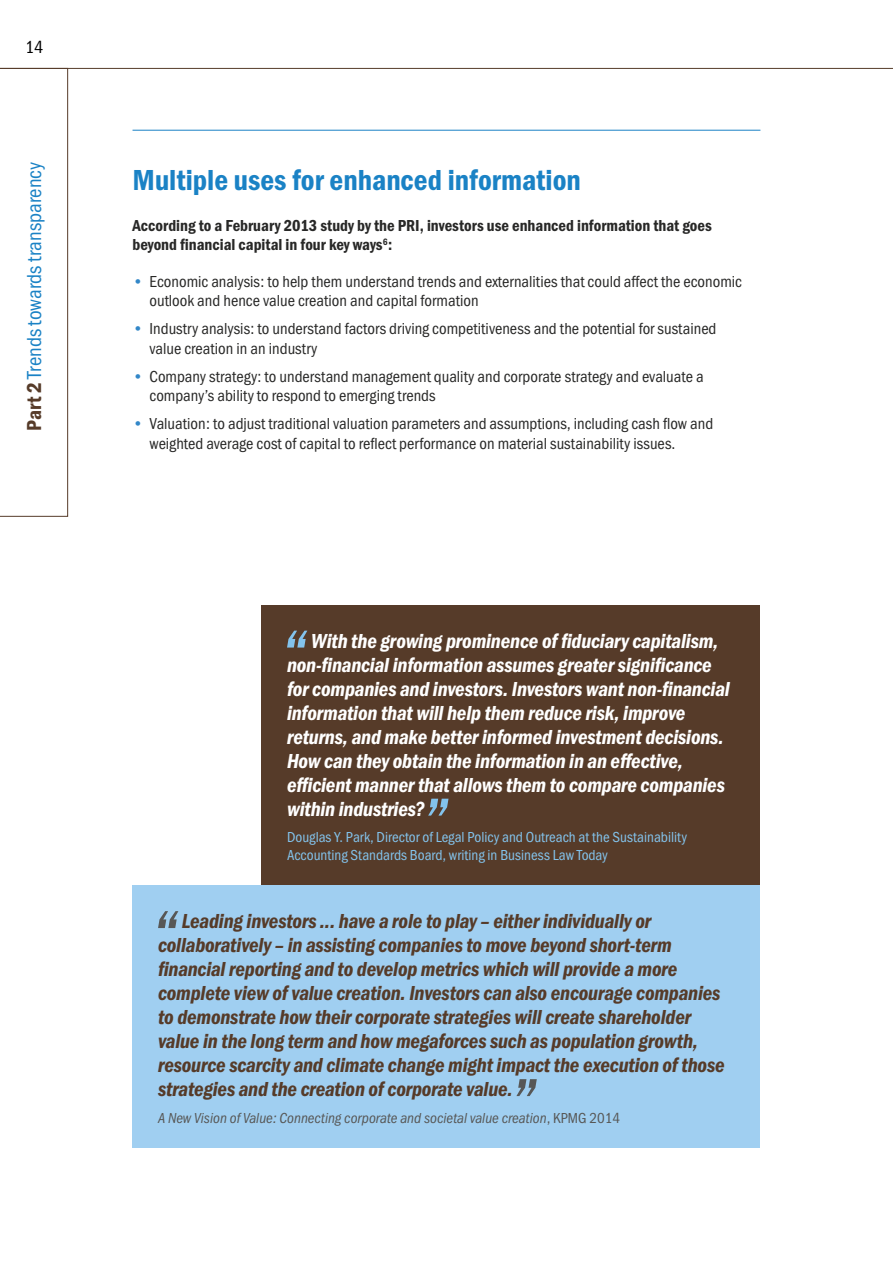
<style>
.page{position:relative;width:893px;height:1263px;background:#fff}
.page>*{position:absolute;margin:0;border:0;box-sizing:border-box;transform-origin:0 0}
.t1{font:30px "Franklin Gothic URW Con Dem";color:#1a82c5}
.t2{font:21px/24px "Franklin Gothic URW Con Dem Ita";letter-spacing:-.01em;color:#563b29}
.t3{font:21px/24px "Franklin Gothic URW Con Dem Ita";letter-spacing:-.01em;color:#fff}
.t4{font:21px "Franklin Gothic URW Con Boo";color:#1a82c5}
.t5{font:18px "Franklin Gothic URW Con Boo";color:#000}
.t6{font:16.5px/19.5px "Franklin Gothic URW Con Boo";color:#282827}
.t7{font:16.5px/19.5px "Franklin Gothic URW Con Dem";color:#282827}
.t8{font:15px/18px "Franklin Gothic URW Con Boo";color:#83c3ec}
.t9{font:15px "Franklin Gothic URW Con Boo Ita";color:#575756}
.s1{font-family:"Franklin Gothic URW Con Dem";color:#563b29}
.s2{color:#3287c8}
.s3{font-family:"Franklin Gothic URW Con Boo"}
</style>
<div class="page">
<svg style="left:0;top:69px;width:68px;height:448px"></svg>
<hr style="left:133px;top:130px;width:627px;height:1px;background:#1a82c5">
<div style="left:261px;top:605px;width:499px;height:281px;background:#563b29"></div>
<svg style="left:287px;top:631px;width:20px;height:16px"></svg>
<svg style="left:428px;top:799px;width:20px;height:16px"></svg>
<div style="left:133px;top:886px;width:627px;height:262px;background:#a0cff1"></div>
<svg style="left:158px;top:911px;width:20px;height:17px"></svg>
<svg style="left:516px;top:1079px;width:21px;height:17px"></svg>
<hr style="left:0;top:68px;width:893px;height:1px;background:#563b29">
<p class="t5" style="left:25px;top:36px;width:20px">14</p>
<p class="t4" style="left:21px;top:431px;width:270px;rotate:-90deg"><span class="s1">Part 2</span> Trends towards transparency</p>
<h1 class="t1" style="left:133px;top:160px;width:450px">Multiple uses for enhanced information</h1>
<p class="t7" style="left:133px;top:215px;width:581px">According to a February 2013 study by the PRI, investors use enhanced information that goes beyond financial capital in four key ways<sup>6</sup>:</p>
<p class="t6" style="left:150px;top:271px;width:594px;text-indent:-17px"><span class="s2">•</span> Economic analysis: to help them understand trends and externalities that could affect the economic outlook and hence value creation and capital formation</p>
<p class="t6" style="left:150px;top:319px;width:568px;text-indent:-17px"><span class="s2">•</span> Industry analysis: to understand factors driving competitiveness and the potential for sustained value creation in an industry</p>
<p class="t6" style="left:150px;top:366px;width:556px;text-indent:-17px"><span class="s2">•</span> Company strategy: to understand management quality and corporate strategy and evaluate a company’s ability to respond to emerging trends</p>
<p class="t6" style="left:150px;top:414px;width:565px;text-indent:-17px"><span class="s2">•</span> Valuation: to adjust traditional valuation parameters and assumptions, including cash flow and weighted average cost of capital to reflect performance on material sustainability issues.</p>
<p class="t3" style="left:287px;top:629px;width:444px;text-indent:24px">With the growing prominence of fiduciary capitalism, non-financial information assumes greater significance for companies and investors. Investors want non-financial information that will help them reduce risk, improve returns, and make better informed investment decisions.<br>How can they obtain the information in an effective, efficient manner that allows them to compare companies within industries?</p>
<p class="t8" style="left:287px;top:828px;width:402px">Douglas Y. Park, Director of Legal Policy and Outreach at the Sustainability<br>Accounting Standards Board, writing in Business Law Today</p>
<p class="t2" style="left:158px;top:909px;width:568px;text-indent:24px">Leading investors ... have a role to play – either individually or collaboratively – in assisting companies to move beyond short-term financial reporting and to develop metrics which will provide a more complete view of value creation. Investors can also encourage companies to demonstrate how their corporate strategies will create shareholder value in the long term and how megaforces such as population growth, resource scarcity and climate change might impact the execution of those strategies and the creation of corporate value.</p>
<p class="t9" style="left:158px;top:1109px;width:463px">A New Vision of Value: Connecting corporate and societal value creation<span class="s3">, KPMG 2014</span></p>
</div>
